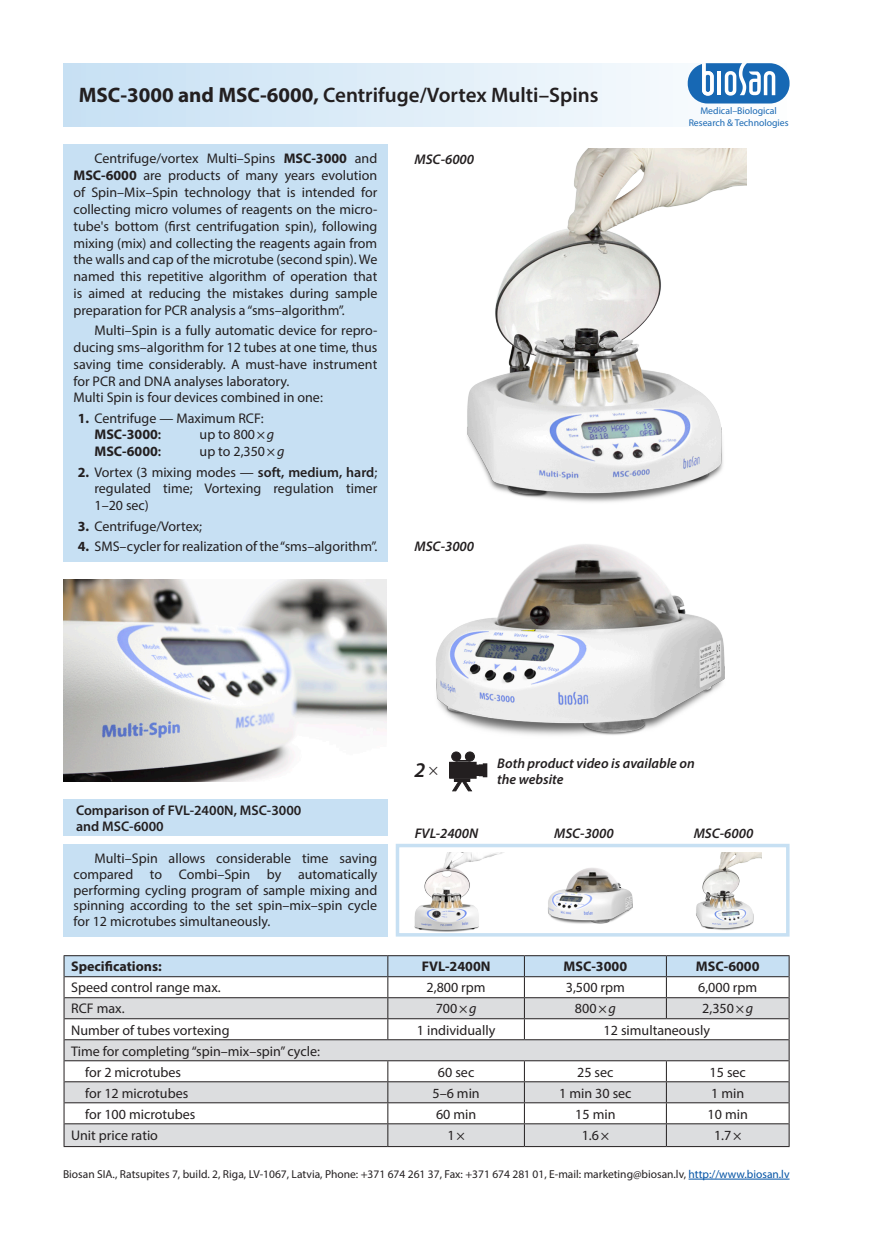
<style>
.page{position:relative;width:874px;height:1241px;background:#fff}
.page>*{position:absolute;margin:0;border:0;box-sizing:border-box;transform-origin:0 0}
.H2_Heading_Product{font:600 21px "Myriad Pro";color:#231f20}
.t1{font:italic 600 21px "Myriad Pro";color:#231f20}
.Body{font:14px/16.8px "Myriad Pro";color:#231f20;text-align:justify}
.Table{font:14px "Myriad Pro";color:#231f20}
.t2{font:italic 600 14px/15.8px "Myriad Pro";color:#231f20}
.Table-2{font:700 14px "Myriad Pro";color:#231f20}
.t3{font:600 14px/15.8px "Myriad Pro";color:#231f20}
.t4{font:11.55px "Myriad Pro";color:#231f20}
.t5{font:9.8px/11.7px "Myriad Pro";color:#1968b3;text-align:center}
.s1{font-weight:700}
.s2{font-weight:600}
.s3{font-style:italic}
.s4{font-weight:400;font-stretch:condensed;font-size:15.75px}
.s5{color:#0353a5}
</style>
<div class="page">
<div style="left:63px;top:63px;width:726px;height:63px;background:linear-gradient(to right,#c7e1f4,#fafcfd)"></div>
<hr style="left:688px;top:1178px;width:101px;height:1px;background:#0353a5">
<svg style="left:687px;top:63px;width:102px;height:40px"></svg>
<img style="left:467px;top:148px;width:279px;height:354px">
<img style="left:436px;top:544px;width:289px;height:191px">
<div style="left:465px;top:751px;width:9px;height:10px;background:#231f20;border-radius:50%"></div>
<div style="left:465px;top:751px;width:9px;height:10px;border:1px solid #231f20;border-radius:50%"></div>
<div style="left:451px;top:751px;width:9px;height:10px;background:#231f20;border-radius:50%"></div>
<div style="left:451px;top:751px;width:9px;height:10px;border:1px solid #231f20;border-radius:50%"></div>
<svg style="left:452px;top:760px;width:34px;height:31px"></svg>
<div style="left:449px;top:762px;width:27px;height:16px;background:#231f20"></div>
<img style="left:63px;top:579px;width:323px;height:202px">
<div style="left:63px;top:144px;width:324px;height:417px;background:#c7e0f3"></div>
<hr style="left:64px;top:1145px;width:323px;height:1px;background:#231f20">
<hr style="left:387px;top:1145px;width:137px;height:1px;background:#231f20">
<hr style="left:524px;top:1145px;width:142px;height:1px;background:#231f20">
<hr style="left:666px;top:1145px;width:123px;height:1px;background:#231f20">
<svg style="left:64px;top:955px;width:725px;height:190px"></svg>
<div style="left:395px;top:843px;width:394px;height:93px;border:4px solid #c7e0f3"></div>
<img style="left:548px;top:868px;width:85px;height:56px">
<img style="left:682px;top:852px;width:78px;height:82px">
<img style="left:411px;top:852px;width:93px;height:84px">
<div style="left:63px;top:843px;width:324px;height:93px;background:#c7e0f3"></div>
<div style="left:63px;top:799px;width:324px;height:37px;background:#c7e0f3"></div>
<p class="H2_Heading_Product" style="left:79px;top:82px;width:521px"><span class="s1">MSC-3000 and MSC-6000,</span> Centrifuge/Vortex Multi–Spins</p>
<p class="Body" style="left:73px;top:150px;width:305px;text-indent:21px">Centrifuge/vortex Multi–Spins <span class="s1">MSC-3000</span> and <span class="s1">MSC-6000</span> are products of many years evolution of Spin–Mix–Spin technology that is intended for collecting micro volumes of reagents on the micro&shy;tube's bottom (first centrifugation spin), following mixing (mix) and collecting the reagents again from the walls and cap of the microtube (second spin). We named this repetitive algorithm of operation that is aimed at reducing the mistakes during sample preparation for PCR analysis a “sms–algorithm”.</p>
<p class="Body" style="left:73px;top:322px;width:305px;text-indent:21px">Multi–Spin is a fully automatic device for repro&shy;ducing sms–algorithm for 12 tubes at one time, thus saving time considerably. A must-have instrument for PCR and DNA analyses laboratory.</p>
<p class="Body" style="left:73px;top:389px;width:251px">Multi Spin is four devices combined in one:</p>
<p class="Body" style="left:94px;top:409px;width:170px;text-indent:-17px"><span class="s1">1.</span> Centrifuge — Maximum RCF:<br><span class="s1">MSC-3000</span><span class="s2">:</span></p>
<p class="Body" style="left:199px;top:426px;width:76px">up to 800×<span class="s3">g</span></p>
<p class="Table-2" style="left:94px;top:442px;width:68px">MSC-6000<span class="s2">:</span></p>
<p class="Body" style="left:199px;top:443px;width:86px">up to 2,350×<span class="s3">g</span></p>
<p class="Body" style="left:94px;top:463px;width:284px;text-indent:-17px"><span class="s1">2.</span> Vortex (3 mixing modes — <span class="s2">soft, medium, hard</span>; regulated time; Vortexing regulation timer 1–20 sec)</p>
<p class="Body" style="left:78px;top:517px;width:126px"><span class="s1">3.</span> Centrifuge/Vortex;</p>
<p class="Body" style="left:78px;top:537px;width:301px"><span class="s1">4.</span> SMS–cycler for realization of the “sms–algorithm”.</p>
<p class="t2" style="left:414px;top:151px;width:61px">MSC-6000</p>
<p class="t2" style="left:414px;top:538px;width:61px">MSC-3000</p>
<p class="t5" style="left:688px;top:105px;width:101px">Medical–Biological<br>Research &amp; Technologies</p>
<p class="t3" style="left:76px;top:802px;width:227px">Comparison of FVL-2400N, MSC-3000 and MSC-6000</p>
<p class="Body" style="left:74px;top:850px;width:305px;line-height:15.8px;text-indent:21px">Multi–Spin allows considerable time saving compared to Combi–Spin by automatically performing cycling program of sample mixing and spinning according to the set spin–mix–spin cycle for 12 microtubes simultaneously.</p>
<p class="t1" style="left:414px;top:756px;width:25px">2<span class="s4">×</span></p>
<p class="t2" style="left:497px;top:755px;width:199px">Both product video is available on the website</p>
<p class="t2" style="left:414px;top:824px;width:65px">FVL-2400N</p>
<p class="t2" style="left:693px;top:824px;width:61px">MSC-6000</p>
<p class="t2" style="left:554px;top:824px;width:61px">MSC-3000</p>
<p class="Table-2" style="left:71px;top:957px;width:92px">Specifications:</p>
<p class="Table-2" style="left:421px;top:957px;width:70px">FVL-2400N</p>
<p class="Table-2" style="left:563px;top:957px;width:65px">MSC-3000</p>
<p class="Table-2" style="left:695px;top:957px;width:65px">MSC-6000</p>
<p class="Body" style="left:71px;top:978px;width:151px">Speed control range max.</p>
<p class="Table" style="left:426px;top:978px;width:61px">2,800 rpm</p>
<p class="Table" style="left:565px;top:978px;width:61px">3,500 rpm</p>
<p class="Table" style="left:697px;top:978px;width:61px">6,000 rpm</p>
<p class="Body" style="left:71px;top:999px;width:55px">RCF max.</p>
<p class="Table" style="left:435px;top:999px;width:42px">700×<span class="s3">g</span></p>
<p class="Table" style="left:574px;top:999px;width:42px">800×<span class="s3">g</span></p>
<p class="Table" style="left:701px;top:999px;width:52px">2,350×<span class="s3">g</span></p>
<p class="Body" style="left:71px;top:1020px;width:160px">Number of tubes vortexing</p>
<p class="Table" style="left:417px;top:1020px;width:80px">1 individually</p>
<p class="Table" style="left:603px;top:1020px;width:108px">12 simultaneously</p>
<p class="Body" style="left:71px;top:1041px;width:250px">Time for completing “spin–mix–spin” cycle:</p>
<p class="Body" style="left:85px;top:1062px;width:97px">for 2 microtubes</p>
<p class="Table" style="left:438px;top:1062px;width:38px">60 sec</p>
<p class="Table" style="left:577px;top:1062px;width:38px">25 sec</p>
<p class="Table" style="left:709px;top:1062px;width:38px">15 sec</p>
<p class="Body" style="left:85px;top:1083px;width:105px">for 12 microtubes</p>
<p class="Table" style="left:432px;top:1083px;width:49px">5–6 min</p>
<p class="Table" style="left:559px;top:1083px;width:74px">1 min 30 sec</p>
<p class="Table" style="left:710px;top:1083px;width:34px">1 min</p>
<p class="Body" style="left:85px;top:1104px;width:112px">for 100 microtubes</p>
<p class="Table" style="left:436px;top:1104px;width:42px">60 min</p>
<p class="Table" style="left:575px;top:1104px;width:42px">15 min</p>
<p class="Table" style="left:707px;top:1104px;width:42px">10 min</p>
<p class="Body" style="left:71px;top:1125px;width:88px">Unit price ratio</p>
<p class="Table" style="left:447px;top:1125px;width:19px">1×</p>
<p class="Table" style="left:581px;top:1125px;width:29px">1.6×</p>
<p class="Table" style="left:713px;top:1125px;width:29px">1.7×</p>
<p class="t4" style="left:63px;top:1166px;width:727px">Biosan SIA., Ratsupites 7, build. 2, Riga, LV-1067, Latvia, Phone: +371 674 261 37, Fax: +371 674 281 01, E-mail: marketing@biosan.lv, <span class="s5">http://www.biosan.lv</span></p>
</div>
